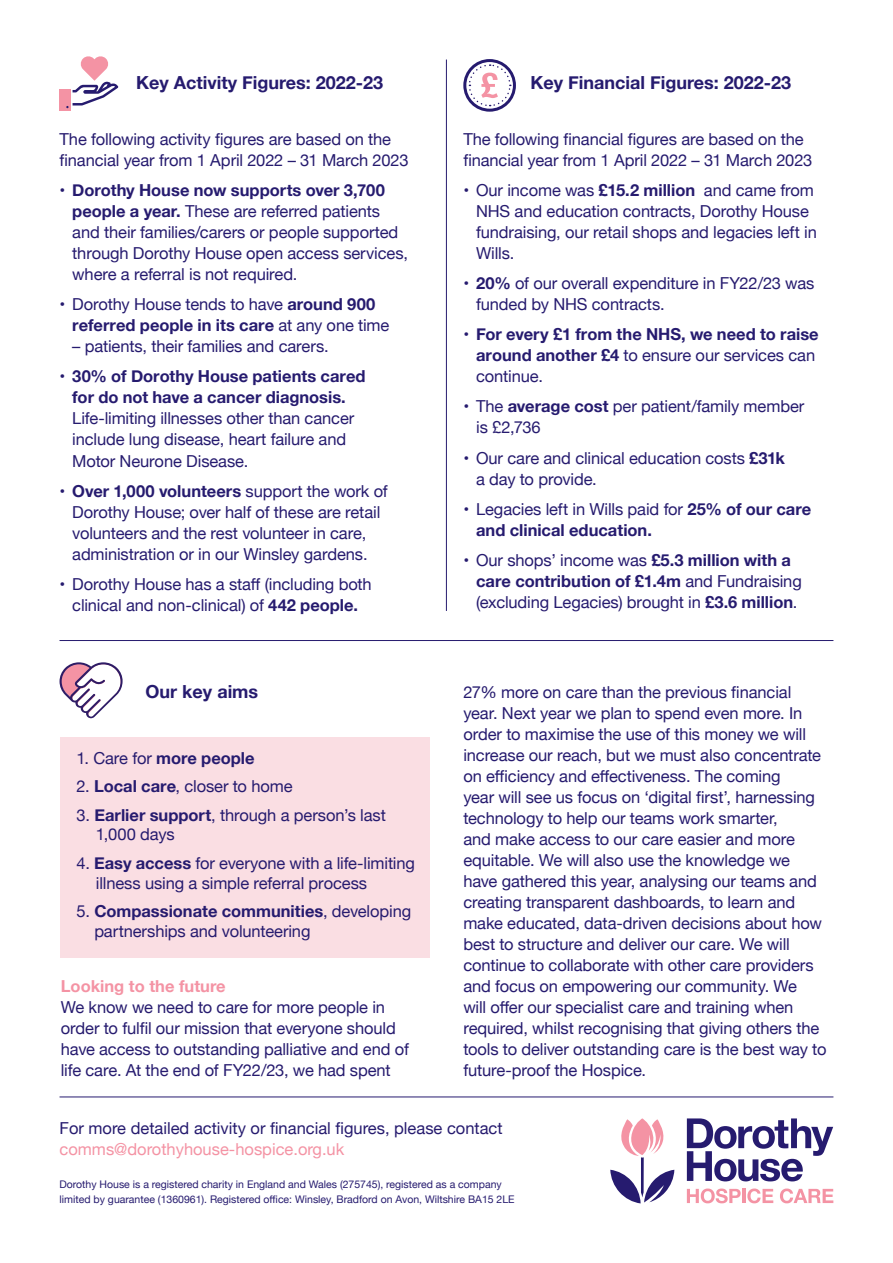
<style>
.page{position:relative;width:893px;height:1263px;background:#fff}
.page>*{position:absolute;margin:0;border:0;box-sizing:border-box;transform-origin:0 0}
.Sub_head{font:700 18px "Helvetica Neue";color:#261b6f}
.Sub_head_2_Pink{font:16.5px/21px "Helvetica Neue";letter-spacing:-.005em;color:#261b6f}
.Body{font:16.5px/19.5px "Helvetica Neue";letter-spacing:-.01em;color:#261b6f}
.Body-2{font:700 16.5px/21px "Helvetica Neue";color:#261b6f}
.t1{font:10.5px/15px "Helvetica Neue";color:#261b6f}
.s1{font-weight:700}
.s2{font-weight:400}
.s3{font-weight:700;color:#f493a4}
.s4{color:#f493a4}
</style>
<div class="page">
<div style="left:60px;top:737px;width:369px;height:220px;background:#fadee3"></div>
<div style="left:60px;top:89px;width:11px;height:22px;background:#f493a4"></div>
<svg style="left:66px;top:56px;width:52px;height:52px"></svg>
<hr style="left:446px;top:60px;width:1px;height:551px;background:#261b6f">
<svg style="left:687px;top:1118px;width:146px;height:63px"></svg>
<svg style="left:610px;top:1118px;width:64px;height:85px"></svg>
<svg style="left:687px;top:1188px;width:54px;height:15px"></svg>
<hr style="left:742px;top:1189px;width:3px;height:14px;background:#f493a4">
<svg style="left:747px;top:1188px;width:26px;height:15px"></svg>
<svg style="left:780px;top:1188px;width:53px;height:15px"></svg>
<svg style="left:59px;top:662px;width:64px;height:56px"></svg>
<div style="left:463px;top:59px;width:53px;height:53px;border:3px solid #261b6f;border-radius:50%"></div>
<svg style="left:468px;top:64px;width:43px;height:43px"></svg>
<hr style="left:60px;top:640px;width:773px;height:1px;background:#261b6f">
<hr style="left:60px;top:1097px;width:773px;height:1px;background:#261b6f">
<p class="Sub_head" style="left:136px;top:68px;width:249px">Key Activity Figures: 2022-23</p>
<p class="Sub_head" style="left:530px;top:68px;width:262px">Key Financial Figures: 2022-23</p>
<p class="Body" style="left:60px;top:130px;width:350px;line-height:21px">The following activity figures are based on the financial year from 1 April 2022 – 31 March 2023</p>
<p class="Sub_head_2_Pink" style="left:72px;top:181px;width:337px;text-indent:-13px">• <span class="s1">Dorothy House now supports over 3,700 people a year.</span> These are referred patients and their families/carers or people supported through Dorothy House open access services, where a referral is not required.</p>
<p class="Sub_head_2_Pink" style="left:72px;top:295px;width:319px;text-indent:-13px">• Dorothy House tends to have <span class="s1">around 900 referred people in its care</span> at any one time</p>
<p class="Sub_head_2_Pink" style="left:72px;top:337px;width:258px">– patients, their families and carers.</p>
<p class="Sub_head_2_Pink" style="left:72px;top:367px;width:295px;text-indent:-13px">• <span class="s1">30% of Dorothy House patients cared for do not have a cancer diagnosis.<br></span>Life-limiting illnesses other than cancer include lung disease, heart failure and Motor Neurone Disease.</p>
<p class="Sub_head_2_Pink" style="left:60px;top:481px;width:330px;text-align:center">• <span class="s1">Over 1,000 volunteers</span> support the work of Dorothy House; over half of these are retail volunteers and the rest volunteer in care, administration or in our Winsley gardens.</p>
<p class="Sub_head_2_Pink" style="left:60px;top:574px;width:314px;text-align:center">• Dorothy House has a staff (including both clinical and non-clinical) of <span class="s1">442 people.</span></p>
<p class="Sub_head" style="left:146px;top:678px;width:114px">Our key aims</p>
<p class="Body-2" style="left:77px;top:748px;width:180px"><span class="s2">1. Care for</span> more people</p>
<p class="Body" style="left:77px;top:778px;width:217px">2. <span class="s1">Local care</span>, closer to home</p>
<p class="Body" style="left:96px;top:806px;width:291px;text-indent:-19px">3. <span class="s1">Earlier support</span>, through a person’s last<br>1,000 days</p>
<p class="Body" style="left:96px;top:854px;width:321px;text-indent:-19px">4. <span class="s1">Easy access</span> for everyone with a life-limiting illness using a simple referral process</p>
<p class="Body" style="left:94px;top:902px;width:318px;text-indent:-18px">5. <span class="s1">Compassionate communities</span>, developing partnerships and volunteering</p>
<p class="Sub_head_2_Pink" style="left:61px;top:976px;width:350px"><span class="s3">Looking to the future<br></span>We know we need to care for more people in order to fulfil our mission that everyone should have access to outstanding palliative and end of life care. At the end of FY22/23, we had spent</p>
<p class="Body" style="left:463px;top:130px;width:350px;line-height:21px">The following financial figures are based on the financial year from 1 April 2022 – 31 March 2023</p>
<p class="Sub_head_2_Pink" style="left:476px;top:181px;width:342px;text-indent:-13px">• Our income was <span class="s1">£15.2 million</span> and came from NHS and education contracts, Dorothy House fundraising, our retail shops and legacies left in Wills.</p>
<p class="Sub_head_2_Pink" style="left:476px;top:274px;width:340px;text-indent:-13px"><span class="s1">• 20%</span> of our overall expenditure in FY22/23 was funded by NHS contracts.</p>
<p class="Body-2" style="left:476px;top:324px;width:344px;text-indent:-13px">• For every £1 from the NHS, we need to raise around another £4 <span class="s2">to ensure our services can continue.</span></p>
<p class="Sub_head_2_Pink" style="left:476px;top:397px;width:330px;text-indent:-13px">• The <span class="s1">average cost</span> per patient/family member is £2,736</p>
<p class="Sub_head_2_Pink" style="left:476px;top:448px;width:310px;text-indent:-13px">• Our care and clinical education costs <span class="s1">£31k </span>a day to provide.</p>
<p class="Body-2" style="left:476px;top:498px;width:337px;text-indent:-13px"><span class="s2">• Legacies left in Wills paid for</span> 25% of our care and clinical education.</p>
<p class="Sub_head_2_Pink" style="left:476px;top:550px;width:327px;text-indent:-13px">• Our shops’ income was <span class="s1">£5.3 million with a care contribution of £1.4m</span> and Fundraising (excluding Legacies) brought in <span class="s1">£3.6 million</span>.</p>
<p class="Sub_head_2_Pink" style="left:463px;top:682px;width:365px">27% more on care than the previous financial year. Next year we plan to spend even more. In order to maximise the use of this money we will increase our reach, but we must also concentrate on efficiency and effectiveness. The coming<br>year will see us focus on ‘digital first’, harnessing technology to help our teams work smarter,<br>and make access to our care easier and more equitable. We will also use the knowledge we have gathered this year, analysing our teams and creating transparent dashboards, to learn and make educated, data-driven decisions about how best to structure and deliver our care. We will continue to collaborate with other care providers and focus on empowering our community. We<br>will offer our specialist care and training when required, whilst recognising that giving others the tools to deliver outstanding care is the best way to future-proof the Hospice.</p>
<p class="Sub_head_2_Pink" style="left:60px;top:1119px;width:445px">For more detailed activity or financial figures, please contact <span class="s4">comms@dorothyhouse-hospice.org.uk</span></p>
<p class="t1" style="left:60px;top:1178px;width:457px">Dorothy House is a registered charity in England and Wales (275745), registered as a company limited by guarantee (1360961). Registered office: Winsley, Bradford on Avon, Wiltshire BA15 2LE</p>
</div>
